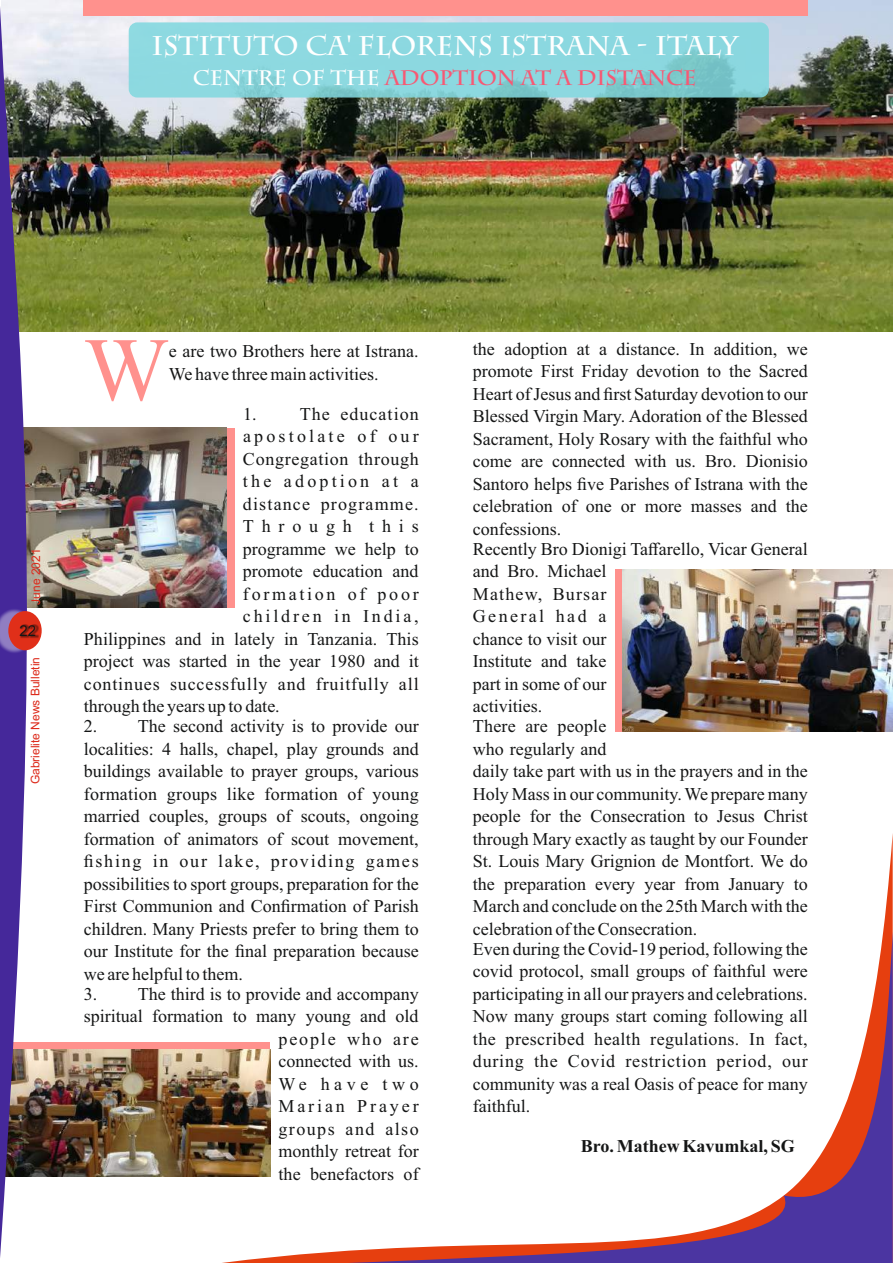
<style>
.page{position:relative;width:893px;height:1263px;background:#fff}
.page>*{position:absolute;margin:0;border:0;box-sizing:border-box;transform-origin:0 0}
.t1{font:90px "Times New Roman";color:#ff918d}
.t2{font:700 27px "Charlemagne Std";color:#fff}
.t3{font:700 21px "Charlemagne Std";color:#f75974}
.t4{font:18px/22.5px "Times New Roman";color:#151616}
.t5{font:18px "Times New Roman";letter-spacing:.05em;color:#151616}
.t6{font:700 18px "Times New Roman";color:#151616}
.t7{font:18px "Times New Roman";letter-spacing:.04em;color:#151616}
.t8{font:18px "Times New Roman";letter-spacing:.065em;color:#151616}
.t9{font:18px "Times New Roman";letter-spacing:.155em;color:#151616}
.t10{font:18px "Times New Roman";letter-spacing:.18em;color:#151616}
.t11{font:18px "Times New Roman";letter-spacing:.15em;color:#151616}
.t12{font:18px "Times New Roman";letter-spacing:.175em;color:#151616}
.t13{font:18px "Times New Roman";letter-spacing:.06em;color:#151616}
.t14{font:18px "Times New Roman";letter-spacing:.435em;color:#151616}
.t15{font:15px "Arial";color:#151616}
.t16{font:12px "Arial";color:#dd2b1c}
.s1{color:#fff}
</style>
<div class="page">
<img style="left:49px;top:0;width:844px;height:332px">
<div style="left:84px;top:0;width:724px;height:16px;background:#ff918d"></div>
<div style="left:129px;top:22px;width:640px;height:76px;background:#82d8df;border-radius:9px;opacity:.88"></div>
<div style="left:219px;top:428px;width:15px;height:180px;background:#ff918d"></div>
<div style="left:615px;top:570px;width:16px;height:162px;background:#ff918d"></div>
<div style="left:4px;top:1042px;width:266px;height:15px;background:#ff918d"></div>
<img style="left:49px;top:1050px;width:172px;height:126px">
<img style="left:623px;top:570px;width:269px;height:162px">
<img style="left:49px;top:428px;width:178px;height:180px">
<img style="left:0;top:0;width:49px;height:1258px">
<div style="left:0;top:606px;width:36px;height:49px;background:#fff;opacity:.4"></div>
<div style="left:8px;top:611px;width:34px;height:39px;background:#e02f19;border-radius:50%"></div>
<div style="left:20px;top:625px;width:19px;height:14px;background:#151616;opacity:.49"></div>
<svg style="left:221px;top:833px;width:672px;height:430px"></svg>
<svg style="left:344px;top:932px;width:549px;height:331px"></svg>
<h2 class="t2" style="left:151px;top:36px;width:588px">ISTITUTO CA' FLORENS ISTRANA - ITALY</h2>
<p class="t3" style="left:193px;top:70px;width:505px"><span class="s1">CENTRE OF THE</span> ADOPTION AT A DISTANCE</p>
<p class="t16" style="left:32px;top:605px;width:58px;rotate:-90deg">June 2021</p>
<p class="t15" style="left:20px;top:625px;width:18px">22</p>
<p class="t16" style="left:31px;top:784px;width:129px;rotate:-90deg">Gabrielite News Bulletin</p>
<h1 class="t1" style="left:84px;top:338px;width:86px">W</h1>
<p class="t4" style="left:169px;top:342px;width:251px">e are two Brothers here at Istrana.<br>We have three main activities.</p>
<p class="t4" style="left:243px;top:404px;width:15px">1.</p>
<p class="t13" style="left:300px;top:407px;width:120px">The education</p>
<p class="t10" style="left:243px;top:430px;width:177px">apostolate of our</p>
<p class="t7" style="left:243px;top:452px;width:177px">Congregation through</p>
<p class="t12" style="left:243px;top:475px;width:177px">the adoption at a</p>
<p class="t8" style="left:243px;top:497px;width:177px">distance programme.</p>
<p class="t14" style="left:243px;top:520px;width:177px">Through this</p>
<p class="t4" style="left:243px;top:539px;width:177px">programme we help to</p>
<p class="t4" style="left:243px;top:562px;width:177px">promote education and</p>
<p class="t11" style="left:243px;top:587px;width:177px">formation of poor</p>
<p class="t9" style="left:243px;top:610px;width:177px">children in India,</p>
<p class="t4" style="left:84px;top:629px;width:336px">Philippines and in lately in Tanzania. This</p>
<p class="t4" style="left:84px;top:652px;width:336px">project was started in the year 1980 and it</p>
<p class="t5" style="left:84px;top:677px;width:336px">continues successfully and fruitfully all</p>
<p class="t4" style="left:84px;top:697px;width:197px">through the years up to date.</p>
<p class="t4" style="left:84px;top:717px;width:336px;text-align:justify">2. The second activity is to provide our localities: 4 halls, chapel, play grounds and buildings available to prayer groups, various formation groups like formation of young married couples, groups of scouts, ongoing formation of animators of scout movement, fishing in our lake, providing games possibilities to sport groups, preparation for the First Communion and Confirmation of Parish children. Many Priests prefer to bring them to our Institute for the final preparation because we are helpful to them.</p>
<p class="t4" style="left:84px;top:984px;width:336px;text-align:right">3. The third is to provide and accompany spiritual formation to many young and old people who are<br>connected with us.<br>We have two<br>Marian Prayer<br>groups and also<br>monthly retreat for<br>the benefactors of</p>
<p class="t4" style="left:473px;top:339px;width:336px;text-align:justify">the adoption at a distance. In addition, we promote First Friday devotion to the Sacred Heart of Jesus and first Saturday devotion to our Blessed Virgin Mary. Adoration of the Blessed Sacrament, Holy Rosary with the faithful who come are connected with us. Bro. Dionisio Santoro helps five Parishes of Istrana with the celebration of one or more masses and the confessions.</p>
<p class="t4" style="left:473px;top:539px;width:336px">Recently Bro Dionigi Taffarello, Vicar General and Bro. Michael<br>Mathew, Bursar<br>General had a<br>chance to visit our<br>Institute and take<br>part in some of our<br>activities.</p>
<p class="t4" style="left:473px;top:717px;width:336px">There are people<br>who regularly and<br>daily take part with us in the prayers and in the Holy Mass in our community. We prepare many people for the Consecration to Jesus Christ through Mary exactly as taught by our Founder St. Louis Mary Grignion de Montfort. We do the preparation every year from January to March and conclude on the 25th March with the celebration of the Consecration.</p>
<p class="t4" style="left:473px;top:939px;width:336px;text-align:justify">Even during the Covid-19 period, following the covid protocol, small groups of faithful were participating in all our prayers and celebrations.<br>Now many groups start coming following all the prescribed health regulations. In fact, during the Covid restriction period, our community was a real Oasis of peace for many faithful.</p>
<p class="t6" style="left:581px;top:1140px;width:215px">Bro. Mathew Kavumkal, SG</p>
</div>
